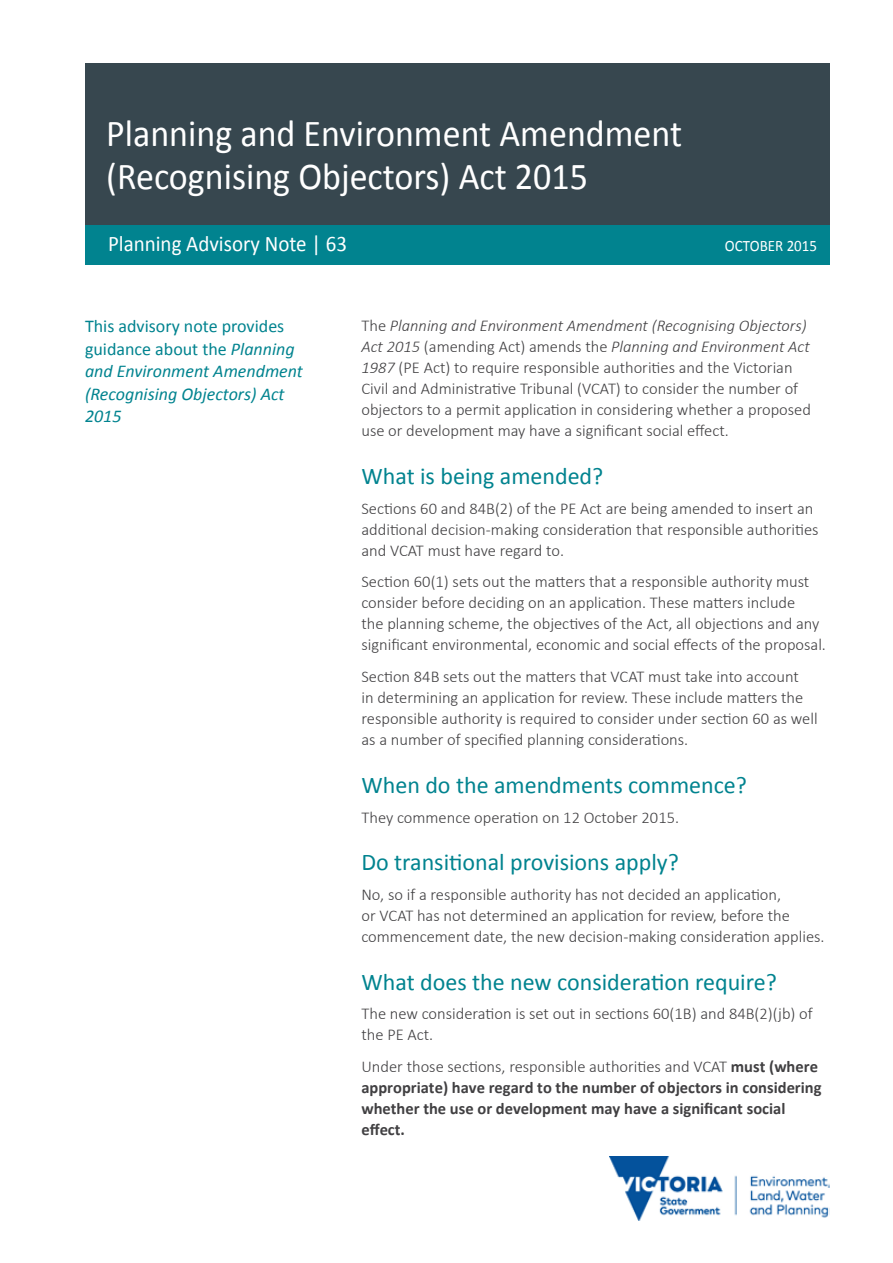
<style>
.page{position:relative;width:893px;height:1263px;background:#fff}
.page>*{position:absolute;margin:0;border:0;box-sizing:border-box;transform-origin:0 0}
.t1{font:38.1px/43.2px "Calibri";color:#fff;scale:.94 1}
.t2{font:24px "Calibri";color:#01838f}
.t3{font:22.2px "Calibri";color:#fff;scale:.94 1}
.t4{font:italic 18px/22.5px "Calibri";color:#01838f}
.t5{font:300 16.5px/21px "Calibri";color:#414042}
.t6{font:700 16.5px/21px "Calibri";color:#414042}
.t7{font:15.9px "Calibri";color:#fff;scale:.94 1}
.s1{font-style:normal}
.s2{font-style:italic}
.s3{font-weight:300}
</style>
<div class="page">
<div style="left:85px;top:64px;width:744px;height:161px;background:#37474f"></div>
<div style="left:85px;top:225px;width:744px;height:39px;background:#01838f"></div>
<img style="left:609px;top:1157px;width:220px;height:63px">
<h1 class="t1" style="left:106px;top:112px;width:614px">Planning and Environment Amendment (Recognising Objectors) Act 2015</h1>
<h3 class="t3" style="left:108px;top:230px;width:256px">Planning Advisory Note | 63</h3>
<p class="t7" style="left:725px;top:236px;width:100px">OCTOBER 2015</p>
<p class="t4" style="left:85px;top:315px;width:219px"><span class="s1">This advisory note provides guidance about the</span> Planning and Environment Amendment (Recognising Objectors) Act<br>2015</p>
<p class="t5" style="left:361px;top:315px;width:451px">The <span class="s2">Planning and Environment Amendment (Recognising Objectors)<br>Act 2015</span> (amending Act) amends the <span class="s2">Planning and Environment Act 1987</span> (PE Act) to require responsible authorities and the Victorian Civil and Administrative Tribunal (VCAT) to consider the number of objectors to a permit application in considering whether a proposed use or development may have a significant social effect.</p>
<h2 class="t2" style="left:361px;top:461px;width:243px">What is being amended?</h2>
<p class="t5" style="left:361px;top:498px;width:459px">Sections 60 and 84B(2) of the PE Act are being amended to insert an additional decision-making consideration that responsible authorities and VCAT must have regard to.</p>
<p class="t5" style="left:361px;top:571px;width:466px">Section 60(1) sets out the matters that a responsible authority must consider before deciding on an application. These matters include<br>the planning scheme, the objectives of the Act, all objections and any significant environmental, economic and social effects of the proposal.</p>
<p class="t5" style="left:361px;top:666px;width:458px">Section 84B sets out the matters that VCAT must take into account<br>in determining an application for review. These include matters the responsible authority is required to consider under section 60 as well as a number of specified planning considerations.</p>
<h2 class="t2" style="left:361px;top:770px;width:387px">When do the amendments commence?</h2>
<p class="t5" style="left:361px;top:806px;width:319px">They commence operation on 12 October 2015.</p>
<h2 class="t2" style="left:361px;top:847px;width:319px">Do transitional provisions apply?</h2>
<p class="t5" style="left:361px;top:884px;width:465px">No, so if a responsible authority has not decided an application,<br>or VCAT has not determined an application for review, before the commencement date, the new decision-making consideration applies.</p>
<h2 class="t2" style="left:361px;top:967px;width:417px">What does the new consideration require?</h2>
<p class="t5" style="left:361px;top:1003px;width:453px">The new consideration is set out in sections 60(1B) and 84B(2)(jb) of the PE Act.</p>
<p class="t6" style="left:361px;top:1056px;width:462px"><span class="s3">Under those sections, responsible authorities and VCAT</span> must (where appropriate) have regard to the number of objectors in considering whether the use or development may have a significant social effect.</p>
</div>
